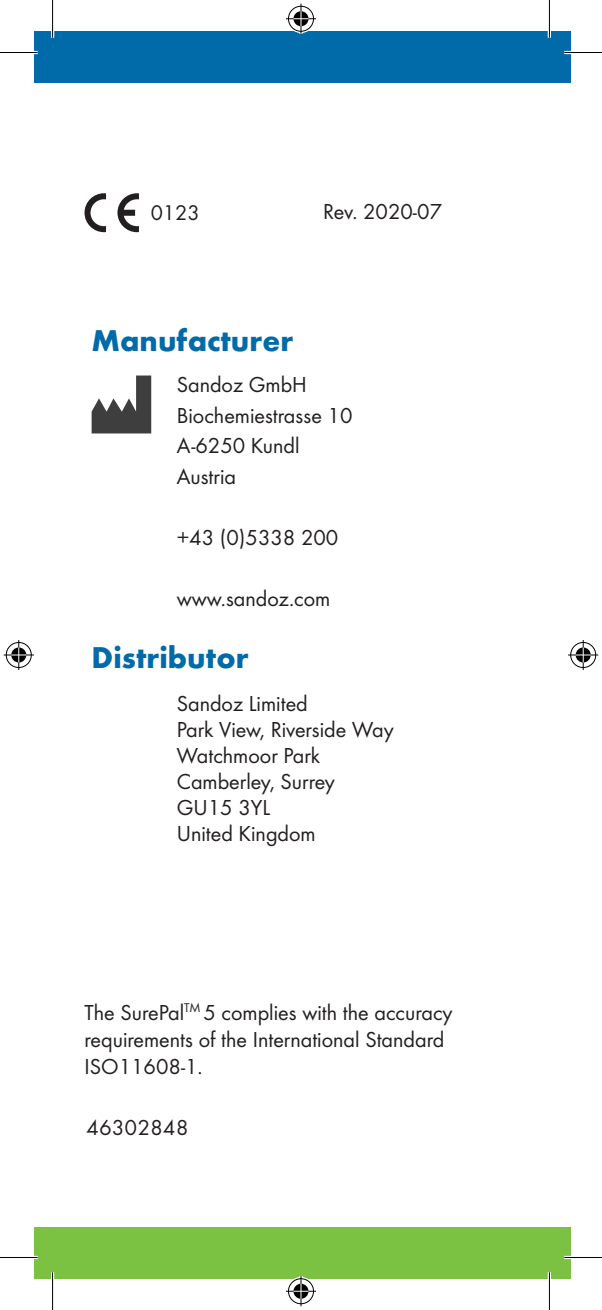
<style>
.page{position:relative;width:602px;height:1310px;background:#fff}
.page>*{position:absolute;margin:0;border:0;box-sizing:border-box;transform-origin:0 0}
.t1{font:700 31.25px "Futura";color:#006ba8}
.t2{font:22.5px/26px "Futura Boo";color:#231f20}
.t3{font:22.5px "Futura EFEL";color:#231f20}
.t4{font:22px "Futura Boo";color:#231f20}
</style>
<div class="page">
<svg style="left:91px;top:375px;width:60px;height:58px"></svg>
<div style="left:34px;top:31px;width:536px;height:52px;background:#006ba8"></div>
<div style="left:34px;top:1227px;width:536px;height:51px;background:#7bc142"></div>
<svg style="left:84px;top:193px;width:55px;height:39px"></svg>
<hr style="left:0;top:51px;width:38px;height:3px;background:#fff">
<hr style="left:564px;top:51px;width:37px;height:3px;background:#fff">
<hr style="left:0;top:1256px;width:38px;height:3px;background:#fff">
<hr style="left:564px;top:1256px;width:37px;height:3px;background:#fff">
<hr style="left:51px;top:0;width:3px;height:38px;background:#fff">
<hr style="left:51px;top:1272px;width:3px;height:38px;background:#fff">
<hr style="left:547px;top:0;width:3px;height:38px;background:#fff">
<hr style="left:547px;top:1272px;width:3px;height:38px;background:#fff">
<hr style="left:0;top:52px;width:38px;height:1px;background:#000">
<hr style="left:564px;top:52px;width:37px;height:1px;background:#000">
<hr style="left:0;top:1257px;width:38px;height:1px;background:#000">
<hr style="left:564px;top:1257px;width:37px;height:1px;background:#000">
<hr style="left:52px;top:0;width:1px;height:38px;background:#000">
<hr style="left:52px;top:1272px;width:1px;height:38px;background:#000">
<hr style="left:548px;top:0;width:1px;height:38px;background:#000">
<hr style="left:548px;top:1272px;width:1px;height:38px;background:#000">
<div style="left:286px;top:5px;width:29px;height:28px;border:3px solid #fff;border-radius:50%"></div>
<hr style="left:299px;top:4px;width:3px;height:30px;background:#fff">
<div style="left:291px;top:10px;width:19px;height:18px;border:3px solid #fff;border-radius:50%"></div>
<div style="left:288px;top:6px;width:25px;height:26px;border:1px solid #000;border-radius:50%"></div>
<hr style="left:286px;top:18px;width:30px;height:1px;background:#000">
<hr style="left:300px;top:4px;width:1px;height:30px;background:#000">
<svg style="left:286px;top:11px;width:29px;height:23px"></svg>
<div style="left:286px;top:1277px;width:29px;height:28px;border:3px solid #fff;border-radius:50%"></div>
<hr style="left:299px;top:1276px;width:3px;height:30px;background:#fff">
<div style="left:291px;top:1282px;width:19px;height:18px;border:3px solid #fff;border-radius:50%"></div>
<div style="left:288px;top:1278px;width:25px;height:26px;border:1px solid #000;border-radius:50%"></div>
<hr style="left:286px;top:1291px;width:30px;height:1px;background:#000">
<hr style="left:300px;top:1276px;width:1px;height:30px;background:#000">
<svg style="left:286px;top:1276px;width:29px;height:22px"></svg>
<div style="left:5px;top:641px;width:28px;height:28px;border:3px solid #fff;border-radius:50%"></div>
<hr style="left:4px;top:653px;width:30px;height:3px;background:#fff">
<div style="left:10px;top:646px;width:18px;height:18px;border:3px solid #fff;border-radius:50%"></div>
<div style="left:6px;top:642px;width:26px;height:26px;border:1px solid #000;border-radius:50%"></div>
<hr style="left:4px;top:654px;width:30px;height:1px;background:#000">
<hr style="left:18px;top:640px;width:1px;height:30px;background:#000">
<svg style="left:11px;top:641px;width:23px;height:28px"></svg>
<div style="left:568px;top:641px;width:28px;height:28px;border:3px solid #fff;border-radius:50%"></div>
<hr style="left:567px;top:653px;width:30px;height:3px;background:#fff">
<div style="left:573px;top:646px;width:18px;height:18px;border:3px solid #fff;border-radius:50%"></div>
<div style="left:570px;top:642px;width:25px;height:26px;border:1px solid #000;border-radius:50%"></div>
<hr style="left:567px;top:654px;width:30px;height:1px;background:#000">
<hr style="left:582px;top:640px;width:1px;height:30px;background:#000">
<svg style="left:567px;top:641px;width:23px;height:28px"></svg>
<p class="t4" style="left:150px;top:200px;width:50px">0123</p>
<p class="t2" style="left:323px;top:198px;width:120px">Rev. 2020-07</p>
<h1 class="t1" style="left:91px;top:322px;width:203px">Manufacturer</h1>
<p class="t2" style="left:177px;top:369px;width:177px;line-height:30.5px">Sandoz GmbH<br>Biochemiestrasse 10<br>A-6250 Kundl<br>Austria</p>
<p class="t2" style="left:177px;top:524px;width:163px">+43 (0)5338 200</p>
<p class="t2" style="left:177px;top:585px;width:155px">www.sandoz.com</p>
<h1 class="t1" style="left:91px;top:638px;width:158px">Distributor</h1>
<p class="t2" style="left:177px;top:690px;width:218px">Sandoz Limited<br>Park View, Riverside Way<br>Watchmoor Park<br>Camberley, Surrey<br>GU15 3YL<br>United Kingdom</p>
<p class="t2" style="left:84px;top:998px;width:369px;line-height:27px">The SurePal<sup>TM</sup> 5 complies with the accuracy requirements of the International Standard<br>ISO11608-1.</p>
<p class="t3" style="left:86px;top:1113px;width:104px">46302848</p>
</div>
